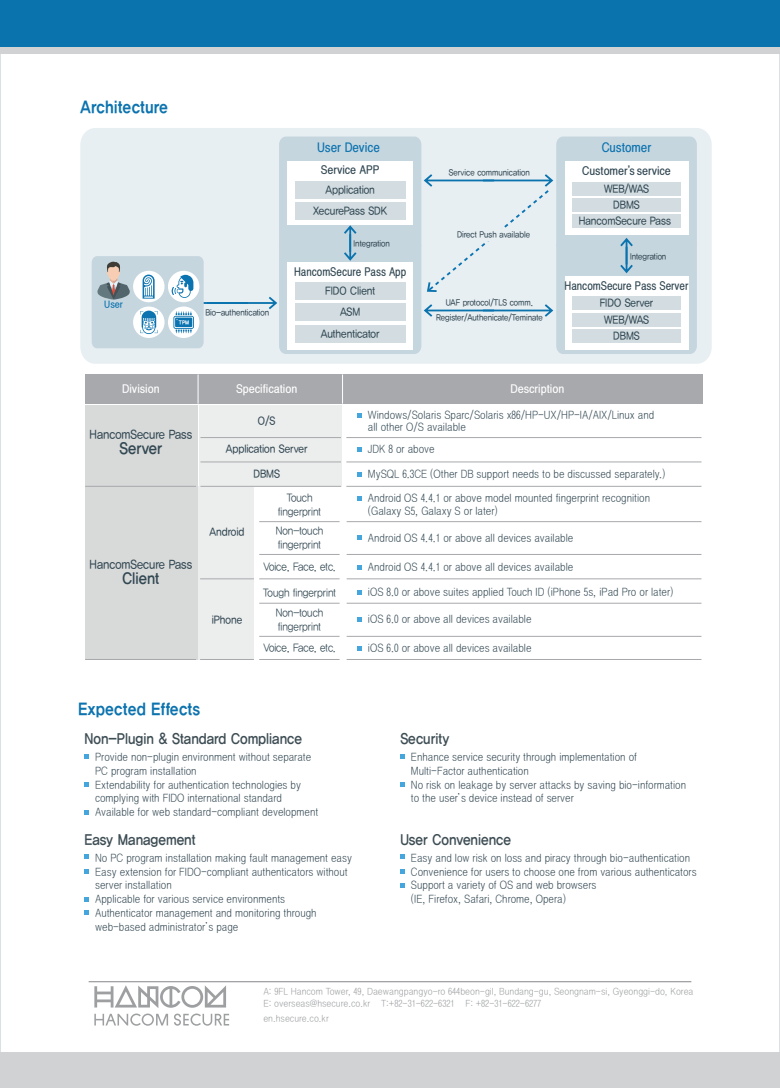
<style>
.page{position:relative;width:780px;height:1088px;background:#fff}
.page>*{position:absolute;margin:0;border:0;box-sizing:border-box;transform-origin:0 0}
.t1{font:16.75px "YDIYGO350";color:#0c73af;scale:.88 1}
.t2{font:16.25px "YDIYGO340";color:#324853;scale:.88 1}
.t3{font:15px "YDIYGO340";color:#3d4d54;scale:.88 1}
.t4{font:12.5px "YDIYGO330";color:#324853;scale:.88 1}
.t5{font:12.5px "YGO540";color:#0c73af;scale:.95 1}
.t6{font:11.25px/16.2px "YDIYGO330";color:#324853;text-align:center;scale:.88 1}
.t7{font:11.25px/13.5px "YDIYGO320";color:#324853;scale:.88 1}
.t8{font:11.25px "YGO540";color:#324853;scale:.9 1}
.t9{font:11.25px "YGO540";color:#fff}
.t10{font:11.25px "YGO540";color:#324853}
.t11{font:10.62px/13.8px "YGO520";color:#334853;scale:.95 1}
.t12{font:10.62px/11.9px "YGO520";color:#324853;scale:.95 1}
.t13{font:9.38px "YGO540";color:#0c73af}
.t14{font:9px/12px "YGO520";color:#9d9fa1}
.t15{font:8.75px/15px "YDIYGO330";color:#324853;text-align:center;scale:.88 1}
.t16{font:5.38px "YDIYGO360";color:#fff;scale:.88 1}
</style>
<div class="page">
<hr style="left:89px;top:981px;width:602px;height:1px;background:#9d9fa2">
<div style="left:0;top:46px;width:780px;height:7px;background:#d1d2d4"></div>
<div style="left:0;top:0;width:780px;height:46px;background:#0a73ae"></div>
<div style="left:0;top:1052px;width:780px;height:36px;background:#d1d2d4"></div>
<div style="left:80px;top:128px;width:631px;height:236px;background:#e8eff3"></div>
<svg style="left:357px;top:413px;width:4px;height:5px"></svg>
<svg style="left:357px;top:447px;width:4px;height:5px"></svg>
<div style="left:85px;top:374px;width:617px;height:30px;background:#a8a9ad"></div>
<hr style="left:342px;top:374px;width:1px;height:30px;background:#fff">
<div style="left:85px;top:405px;width:113px;height:254px;background:#d8d9d9"></div>
<div style="left:198px;top:405px;width:143px;height:81px;background:#eceded"></div>
<div style="left:198px;top:486px;width:56px;height:173px;background:#eceded"></div>
<hr style="left:198px;top:374px;width:1px;height:30px;background:#fff">
<hr style="left:346px;top:437px;width:355px;height:1px;background:#a8a9ad">
<hr style="left:346px;top:462px;width:355px;height:1px;background:#a8a9ad">
<hr style="left:346px;top:486px;width:355px;height:1px;background:#a8a9ad">
<hr style="left:346px;top:521px;width:355px;height:1px;background:#a8a9ad">
<hr style="left:346px;top:554px;width:355px;height:1px;background:#a8a9ad">
<hr style="left:346px;top:578px;width:355px;height:1px;background:#a8a9ad">
<hr style="left:346px;top:603px;width:355px;height:1px;background:#a8a9ad">
<hr style="left:346px;top:636px;width:355px;height:1px;background:#a8a9ad">
<svg style="left:357px;top:496px;width:4px;height:4px"></svg>
<svg style="left:357px;top:536px;width:4px;height:4px"></svg>
<svg style="left:357px;top:472px;width:4px;height:4px"></svg>
<svg style="left:357px;top:590px;width:4px;height:4px"></svg>
<svg style="left:357px;top:618px;width:4px;height:4px"></svg>
<hr style="left:346px;top:659px;width:355px;height:1px;background:#a8a9ad">
<svg style="left:357px;top:646px;width:4px;height:4px"></svg>
<svg style="left:357px;top:565px;width:4px;height:4px"></svg>
<svg style="left:84px;top:754px;width:5px;height:4px"></svg>
<svg style="left:84px;top:783px;width:5px;height:4px"></svg>
<svg style="left:84px;top:811px;width:5px;height:4px"></svg>
<svg style="left:400px;top:754px;width:4px;height:4px"></svg>
<svg style="left:400px;top:783px;width:4px;height:4px"></svg>
<svg style="left:84px;top:855px;width:5px;height:4px"></svg>
<svg style="left:84px;top:869px;width:5px;height:4px"></svg>
<svg style="left:84px;top:897px;width:5px;height:4px"></svg>
<svg style="left:84px;top:911px;width:5px;height:4px"></svg>
<svg style="left:400px;top:855px;width:4px;height:4px"></svg>
<svg style="left:400px;top:869px;width:4px;height:4px"></svg>
<svg style="left:400px;top:883px;width:4px;height:4px"></svg>
<hr style="left:85px;top:486px;width:111px;height:1px;background:#a8a9ad">
<hr style="left:85px;top:659px;width:111px;height:1px;background:#a8a9ad">
<hr style="left:200px;top:437px;width:141px;height:1px;background:#a8a9ad">
<hr style="left:200px;top:462px;width:141px;height:1px;background:#a8a9ad">
<hr style="left:200px;top:486px;width:141px;height:1px;background:#a8a9ad">
<hr style="left:200px;top:578px;width:54px;height:1px;background:#a8a9ad">
<hr style="left:200px;top:659px;width:54px;height:1px;background:#a8a9ad">
<hr style="left:259px;top:554px;width:80px;height:1px;background:#a8a9ad">
<hr style="left:259px;top:578px;width:80px;height:1px;background:#a8a9ad">
<hr style="left:259px;top:521px;width:80px;height:1px;background:#a8a9ad">
<hr style="left:259px;top:603px;width:80px;height:1px;background:#a8a9ad">
<hr style="left:259px;top:636px;width:80px;height:1px;background:#a8a9ad">
<hr style="left:259px;top:659px;width:80px;height:1px;background:#a8a9ad">
<svg style="left:94px;top:985px;width:135px;height:41px"></svg>
<svg style="left:92px;top:137px;width:604px;height:217px"></svg>
<h1 class="t1" style="left:80px;top:98px;width:101px">Architecture</h1>
<p class="t13" style="left:104px;top:299px;width:20px">User</p>
<p class="t16" style="left:179px;top:319px;width:13px">TPM</p>
<p class="t15" style="left:205px;top:305px;width:74px">Bio-authentication</p>
<p class="t5" style="left:317px;top:141px;width:68px">User Device</p>
<p class="t10" style="left:321px;top:164px;width:60px">Service APP</p>
<p class="t6" style="left:313px;top:179px;width:86px;line-height:21.6px">Application<br>XecurePass SDK</p>
<p class="t15" style="left:353px;top:236px;width:43px">Integration</p>
<p class="t8" style="left:294px;top:266px;width:126px">HancomSecure Pass App</p>
<p class="t6" style="left:321px;top:279px;width:68px;line-height:21.6px">FIDO Client<br>ASM<br>Authenticator</p>
<p class="t15" style="left:449px;top:165px;width:93px">Service communication</p>
<p class="t15" style="left:457px;top:227px;width:84px">Direct Push available</p>
<p class="t15" style="left:436px;top:295px;width:123px">UAF protocol/TLS comm.<br>Register/Authenicate/Teminate</p>
<p class="t5" style="left:601px;top:141px;width:54px">Customer</p>
<p class="t10" style="left:582px;top:165px;width:90px">Customer’s service</p>
<p class="t6" style="left:578px;top:180px;width:106px">WEB/WAS<br>DBMS<br>HancomSecure Pass</p>
<p class="t15" style="left:630px;top:249px;width:43px">Integration</p>
<p class="t8" style="left:564px;top:280px;width:139px">HancomSecure Pass Server</p>
<p class="t6" style="left:599px;top:295px;width:62px">FIDO Server<br>WEB/WAS<br>DBMS</p>
<p class="t9" style="left:122px;top:383px;width:39px">Division</p>
<p class="t9" style="left:236px;top:383px;width:63px">Specification</p>
<p class="t9" style="left:510px;top:383px;width:55px">Description</p>
<p class="t4" style="left:90px;top:428px;width:118px">HancomSecure Pass</p>
<h2 class="t2" style="left:120px;top:439px;width:50px">Server</h2>
<p class="t4" style="left:90px;top:557px;width:118px">HancomSecure Pass</p>
<h2 class="t2" style="left:122px;top:568px;width:43px">Client</h2>
<p class="t6" style="left:258px;top:412px;width:21px">O/S</p>
<p class="t6" style="left:226px;top:437px;width:94px;line-height:24.6px">Application Server<br>DBMS</p>
<p class="t7" style="left:278px;top:491px;width:50px;text-align:center">Touch fingerprint</p>
<p class="t7" style="left:276px;top:524px;width:55px">Non-touch fingerprint</p>
<p class="t7" style="left:263px;top:560px;width:84px">Voice, Face, etc.</p>
<p class="t7" style="left:276px;top:606px;width:55px">Non-touch fingerprint</p>
<p class="t6" style="left:209px;top:524px;width:41px">Android</p>
<p class="t7" style="left:263px;top:586px;width:84px">Tough fingerprint</p>
<p class="t6" style="left:212px;top:612px;width:36px">iPhone</p>
<p class="t7" style="left:263px;top:641px;width:84px">Voice, Face, etc.</p>
<p class="t12" style="left:368px;top:410px;width:303px">Windows/Solaris Sparc/Solaris x86/HP-UX/HP-IA/AIX/Linux and all other O/S available</p>
<p class="t12" style="left:368px;top:444px;width:72px">JDK 8 or above</p>
<p class="t12" style="left:368px;top:491px;width:298px;line-height:13.8px">Android OS 4.4.1 or above model mounted fingerprint recognition (Galaxy S5, Galaxy S or later)</p>
<p class="t12" style="left:368px;top:532px;width:218px">Android OS 4.4.1 or above all devices available</p>
<p class="t12" style="left:368px;top:468px;width:314px">MySQL 6.3CE (Other DB support needs to be discussed separately.)</p>
<p class="t12" style="left:368px;top:561px;width:218px">Android OS 4.4.1 or above all devices available</p>
<p class="t12" style="left:368px;top:586px;width:323px">iOS 8.0 or above suites applied Touch ID (iPhone 5s, iPad Pro or later)</p>
<p class="t12" style="left:368px;top:614px;width:174px">iOS 6.0 or above all devices available</p>
<p class="t12" style="left:368px;top:642px;width:174px">iOS 6.0 or above all devices available</p>
<h1 class="t1" style="left:78px;top:700px;width:140px">Expected Effects</h1>
<h3 class="t3" style="left:85px;top:730px;width:249px">Non-Plugin &amp; Standard Compliance</h3>
<p class="t11" style="left:95px;top:751px;width:236px">Provide non-plugin environment without separate PC program installation<br>Extendability for authentication technologies by complying with FIDO international standard Available for web standard-compliant development</p>
<h3 class="t3" style="left:85px;top:830px;width:128px">Easy Management</h3>
<p class="t11" style="left:95px;top:851px;width:272px">No PC program installation making fault management easy Easy extension for FIDO-compliant authenticators without server installation<br>Applicable for various service environments<br>Authenticator management and monitoring through web-based administrator’s page</p>
<h3 class="t3" style="left:400px;top:730px;width:57px">Security</h3>
<p class="t11" style="left:411px;top:751px;width:291px">Enhance service security through implementation of Multi-Factor authentication<br>No risk on leakage by server attacks by saving bio-information to the user’s device instead of server</p>
<h3 class="t3" style="left:400px;top:830px;width:127px">User Convenience</h3>
<p class="t11" style="left:411px;top:851px;width:302px">Easy and low risk on loss and piracy through bio-authentication Convenience for users to choose one from various authenticators Support a variety of OS and web browsers<br>(IE, Firefox, Safari, Chrome, Opera)</p>
<p class="t14" style="left:263px;top:986px;width:431px">A: 9FL Hancom Tower, 49, Daewangpangyo-ro 644beon-gil, Bundang-gu, Seongnam-si, Gyeonggi-do, Korea<br>E: overseas@hsecure.co.kr T:+82-31-622-6321 F: +82-31-622-6277</p>
<p class="t14" style="left:263px;top:1013px;width:67px">en.hsecure.co.kr</p>
</div>
